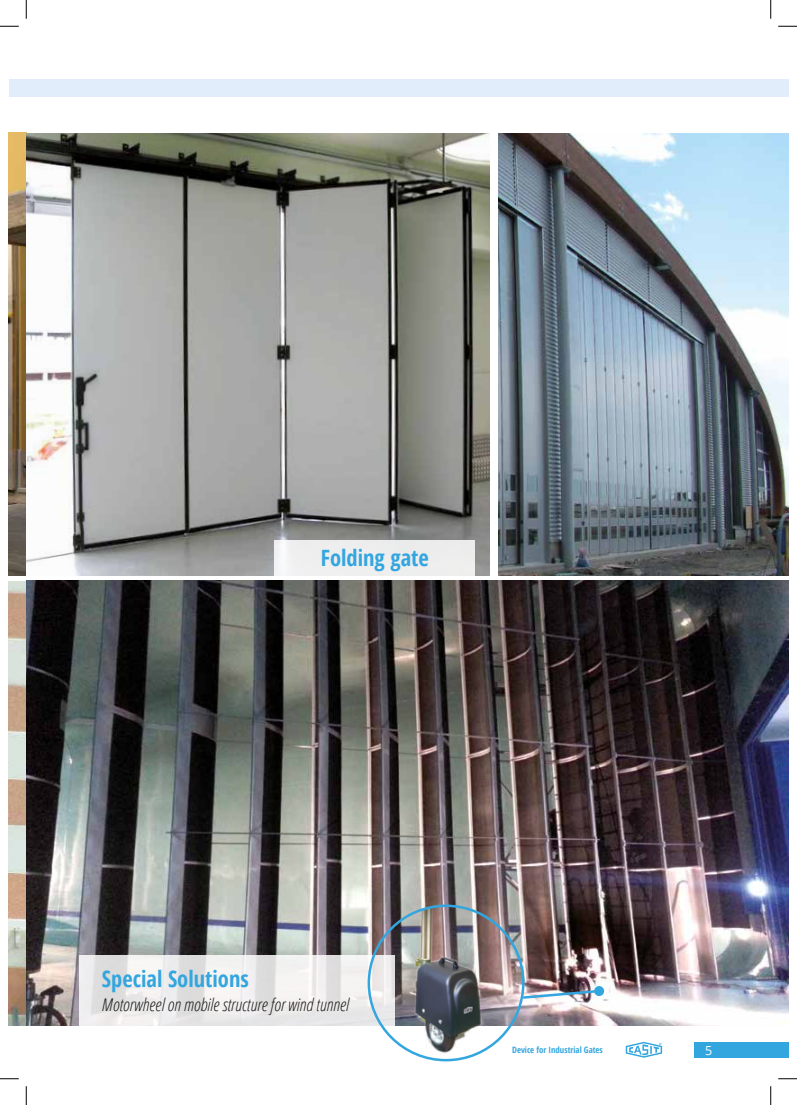
<style>
.page{position:relative;width:797px;height:1105px;background:#fff}
.page>*{position:absolute;margin:0;border:0;box-sizing:border-box;transform-origin:0 0}
.t1{font:700 condensed 22.5px "Open Sans";color:#33a6df}
.t2{font:italic 300 condensed 17.5px "Open Sans";color:#1d1d1b}
.t3{font:12.5px "Open Sans";color:#fff}
.t4{font:700 condensed 8.75px "Open Sans";color:#33a6df}
.s1{font-size:11.25px}
</style>
<div class="page">
<div style="left:694px;top:1042px;width:94px;height:16px;background:#33a6df"></div>
<svg style="left:625px;top:1042px;width:37px;height:16px"></svg>
<div style="left:9px;top:79px;width:779px;height:18px;background:#e1edfa"></div>
<img style="left:9px;top:133px;width:481px;height:442px">
<img style="left:499px;top:133px;width:289px;height:442px">
<div style="left:274px;top:540px;width:201px;height:35px;background:#eee"></div>
<img style="left:9px;top:581px;width:17px;height:444px">
<img style="left:26px;top:581px;width:762px;height:444px">
<svg style="left:79px;top:955px;width:316px;height:70px;fill:#edecec"></svg>
<img style="left:396px;top:906px;width:127px;height:154px">
<svg style="left:520px;top:988px;width:82px;height:12px"></svg>
<div style="left:594px;top:986px;width:10px;height:10px;background:#33a6df;border-radius:50%"></div>
<svg style="left:0;top:25px;width:19px;height:2px"></svg>
<svg style="left:778px;top:25px;width:19px;height:2px"></svg>
<svg style="left:0;top:1078px;width:19px;height:1px"></svg>
<svg style="left:778px;top:1078px;width:19px;height:1px"></svg>
<svg style="left:25px;top:0;width:2px;height:19px"></svg>
<svg style="left:25px;top:1086px;width:2px;height:19px"></svg>
<svg style="left:770px;top:0;width:1px;height:19px"></svg>
<svg style="left:770px;top:1086px;width:1px;height:19px"></svg>
<p class="t1" style="left:321px;top:542px;width:109px">Folding gate</p>
<p class="t1" style="left:102px;top:963px;width:148px">Special Solutions</p>
<p class="t2" style="left:102px;top:993px;width:248px">Motorwheel on mobile structure for wind tunnel</p>
<p class="t4" style="left:512px;top:1044px;width:92px">Device for Industrial Gates</p>
<p class="t3" style="left:705px;top:1041px;width:17px">5<span class="s1">5</span></p>
</div>
